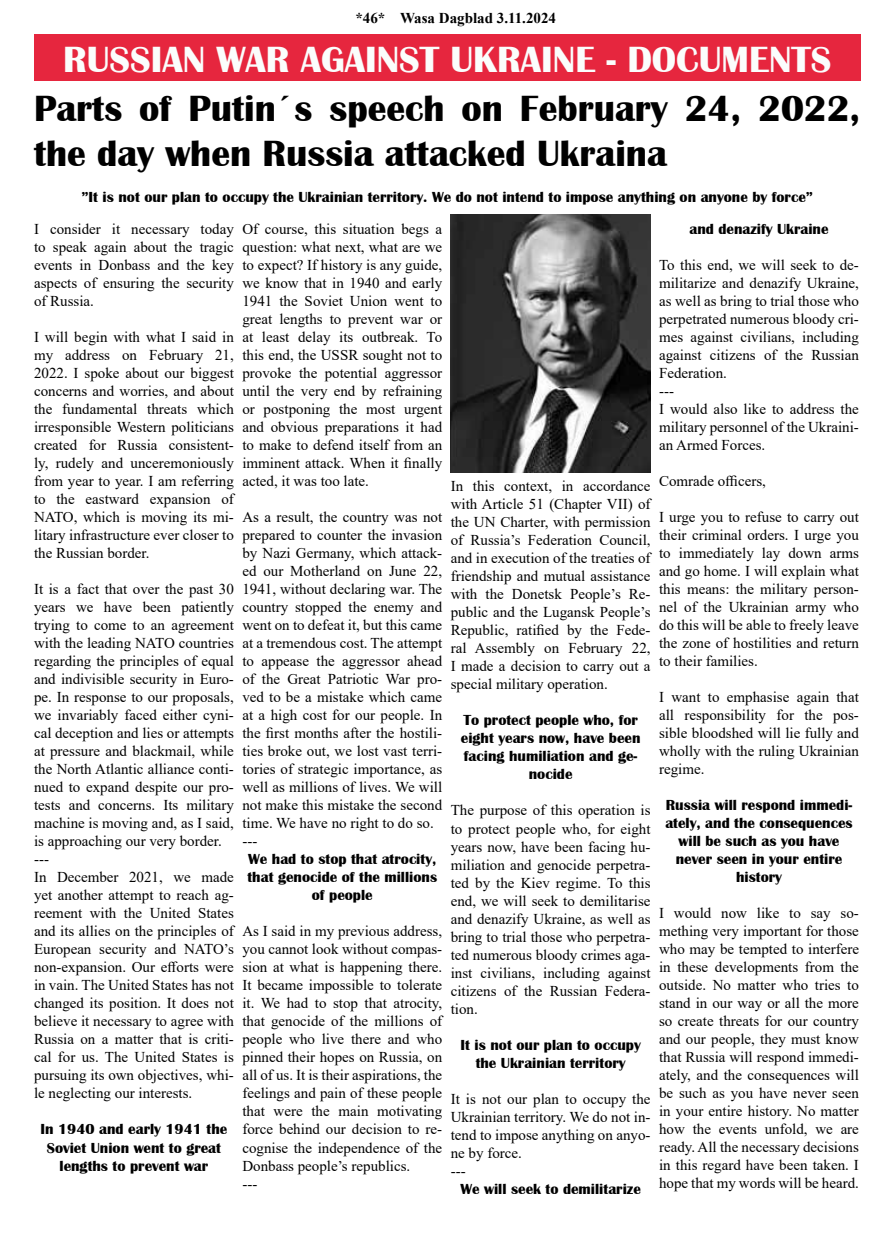
<style>
.page{position:relative;width:893px;height:1234px;background:#fff}
.page>*{position:absolute;margin:0;border:0;box-sizing:border-box;transform-origin:0 0}
.t1{font:700 37.5px/45px "Britannic";color:#000}
.t2{font:700 37.5px "Britannic";color:#fbfdfc}
.t3{font:15px/18px "Times New Roman";color:#000;text-align:justify}
.t4{font:700 15px/18px "Britannic";color:#000;text-align:center}
.t5{font:700 15px "Times New Roman";color:#000}
</style>
<div class="page">
<div style="left:34px;top:34px;width:826px;height:47px;background:#e6263e"></div>
<img style="left:451px;top:215px;width:200px;height:257px">
<p class="t5" style="left:355px;top:7px;width:202px">*46* Wasa Dagblad 3.11.2024</p>
<h1 class="t2" style="left:63px;top:38px;width:770px">RUSSIAN WAR AGAINST UKRAINE - DOCUMENTS</h1>
<h1 class="t1" style="left:34px;top:86px;width:828px">Parts of Putin´s speech on February 24, 2022, the day when Russia attacked Ukraina</h1>
<p class="t4" style="left:81px;top:188px;width:733px">”It is not our plan to occupy the Ukrainian territory. We do not intend to impose anything on anyone by force”</p>
<p class="t3" style="left:34px;top:219px;width:201px">I consider it necessary today to speak again about the tragic events in Donbass and the key aspects of ensuring the security of Russia.</p>
<p class="t3" style="left:34px;top:327px;width:201px">I will begin with what I said in my address on February 21, 2022. I spoke about our biggest concerns and worries, and about the fundamental threats which irresponsible Western politicians created for Russia consistent&shy;ly, rudely and unceremoniously from year to year. I am referring to the eastward expansion of NATO, which is moving its mi&shy;litary infrastructure ever closer to the Russian border.</p>
<p class="t3" style="left:34px;top:579px;width:201px;text-align:left">It is a fact that over the past 30 years we have been patiently trying to come to an agreement with the leading NATO countries regarding the principles of equal and indivisible security in Euro&shy;pe. In response to our proposals, we invariably faced either cyni&shy;cal deception and lies or attempts at pressure and blackmail, while the North Atlantic alliance conti&shy;nued to expand despite our pro&shy;tests and concerns. Its military machine is moving and, as I said, is approaching our very border. ---<br>In December 2021, we made yet another attempt to reach ag&shy;reement with the United States and its allies on the principles of<br>European security and NATO’s non-expansion. Our efforts were in vain. The United States has not changed its position. It does not believe it necessary to agree with<br>Russia on a matter that is criti&shy;cal for us. The United States is pursuing its own objectives, whi&shy;le neglecting our interests.</p>
<p class="t4" style="left:41px;top:1120px;width:188px">In 1940 and early 1941 the<br>Soviet Union went to great lengths to prevent war</p>
<p class="t3" style="left:242px;top:219px;width:201px">Of course, this situation begs a question: what next, what are we to expect? If history is any guide, we know that in 1940 and early 1941 the Soviet Union went to great lengths to prevent war or at least delay its outbreak. To this end, the USSR sought not to provoke the potential aggressor until the very end by refraining or postponing the most urgent and obvious preparations it had to make to defend itself from an imminent attack. When it finally acted, it was too late.</p>
<p class="t3" style="left:242px;top:507px;width:201px;text-align:left">As a result, the country was not prepared to counter the invasion by Nazi Germany, which attack&shy;ed our Motherland on June 22,<br>1941, without declaring war. The country stopped the enemy and went on to defeat it, but this came at a tremendous cost. The attempt to appease the aggressor ahead of the Great Patriotic War pro&shy;ved to be a mistake which came at a high cost for our people. In the first months after the hostili&shy;ties broke out, we lost vast terri&shy;tories of strategic importance, as well as millions of lives. We will not make this mistake the second time. We have no right to do so. ---</p>
<p class="t4" style="left:247px;top:850px;width:191px">We had to stop that atrocity, that genocide of the millions of people</p>
<p class="t3" style="left:242px;top:921px;width:201px">As I said in my previous address, you cannot look without compas&shy;sion at what is happening there.<br>It became impossible to tolerate it. We had to stop that atrocity, that genocide of the millions of people who live there and who pinned their hopes on Russia, on all of us. It is their aspirations, the feelings and pain of these people that were the main motivating force behind our decision to re&shy;cognise the independence of the Donbass people’s republics.</p>
<p class="t4" style="left:689px;top:220px;width:141px">and denazify Ukraine</p>
<p class="t3" style="left:659px;top:255px;width:201px;text-align:left">To this end, we will seek to de&shy;militarize and denazify Ukraine, as well as bring to trial those who perpetrated numerous bloody cri&shy;mes against civilians, including against citizens of the Russian<br>Federation.<br>---<br>I would also like to address the military personnel of the Ukraini&shy;an Armed Forces.</p>
<p class="t3" style="left:659px;top:471px;width:108px">Comrade officers,</p>
<p class="t3" style="left:659px;top:507px;width:201px">I urge you to refuse to carry out their criminal orders. I urge you to immediately lay down arms and go home. I will explain what this means: the military person&shy;nel of the Ukrainian army who do this will be able to freely leave the zone of hostilities and return to their families.</p>
<p class="t3" style="left:659px;top:687px;width:201px">I want to emphasise again that all responsibility for the pos&shy;sible bloodshed will lie fully and wholly with the ruling Ukrainian regime.</p>
<p class="t4" style="left:665px;top:796px;width:189px">Russia will respond immedi&shy;ately, and the consequences will be such as you have never seen in your entire history</p>
<p class="t3" style="left:659px;top:903px;width:201px">I would now like to say so&shy;mething very important for those who may be tempted to interfere in these developments from the outside. No matter who tries to stand in our way or all the more so create threats for our country and our people, they must know that Russia will respond immedi&shy;ately, and the consequences will be such as you have never seen in your entire history. No matter how the events unfold, we are ready. All the necessary decisions in this regard have been taken. I hope that my words will be heard.</p>
<p class="t3" style="left:451px;top:476px;width:201px">In this context, in accordance with Article 51 (Chapter VII) of the UN Charter, with permission of Russia’s Federation Council, and in execution of the treaties of friendship and mutual assistance with the Donetsk People’s Re&shy;public and the Lugansk People’s Republic, ratified by the Fede&shy;ral Assembly on February 22, I made a decision to carry out a special military operation.</p>
<p class="t4" style="left:461px;top:711px;width:181px">To protect people who, for eight years now, have been facing humiliation and ge&shy;nocide</p>
<p class="t3" style="left:451px;top:800px;width:201px">The purpose of this operation is to protect people who, for eight years now, have been facing hu&shy;miliation and genocide perpetra&shy;ted by the Kiev regime. To this end, we will seek to demilitarise and denazify Ukraine, as well as bring to trial those who perpetra&shy;ted numerous bloody crimes aga&shy;inst civilians, including against citizens of the Russian Federa&shy;tion.</p>
<p class="t4" style="left:461px;top:1035px;width:182px">It is not our plan to occupy the Ukrainian territory</p>
<p class="t3" style="left:451px;top:1088px;width:201px;text-align:left">It is not our plan to occupy the<br>Ukrainian territory. We do not in&shy;tend to impose anything on anyo&shy;ne by force.<br>---</p>
<p class="t4" style="left:460px;top:1179px;width:182px">We will seek to demilitarize</p>
</div>
